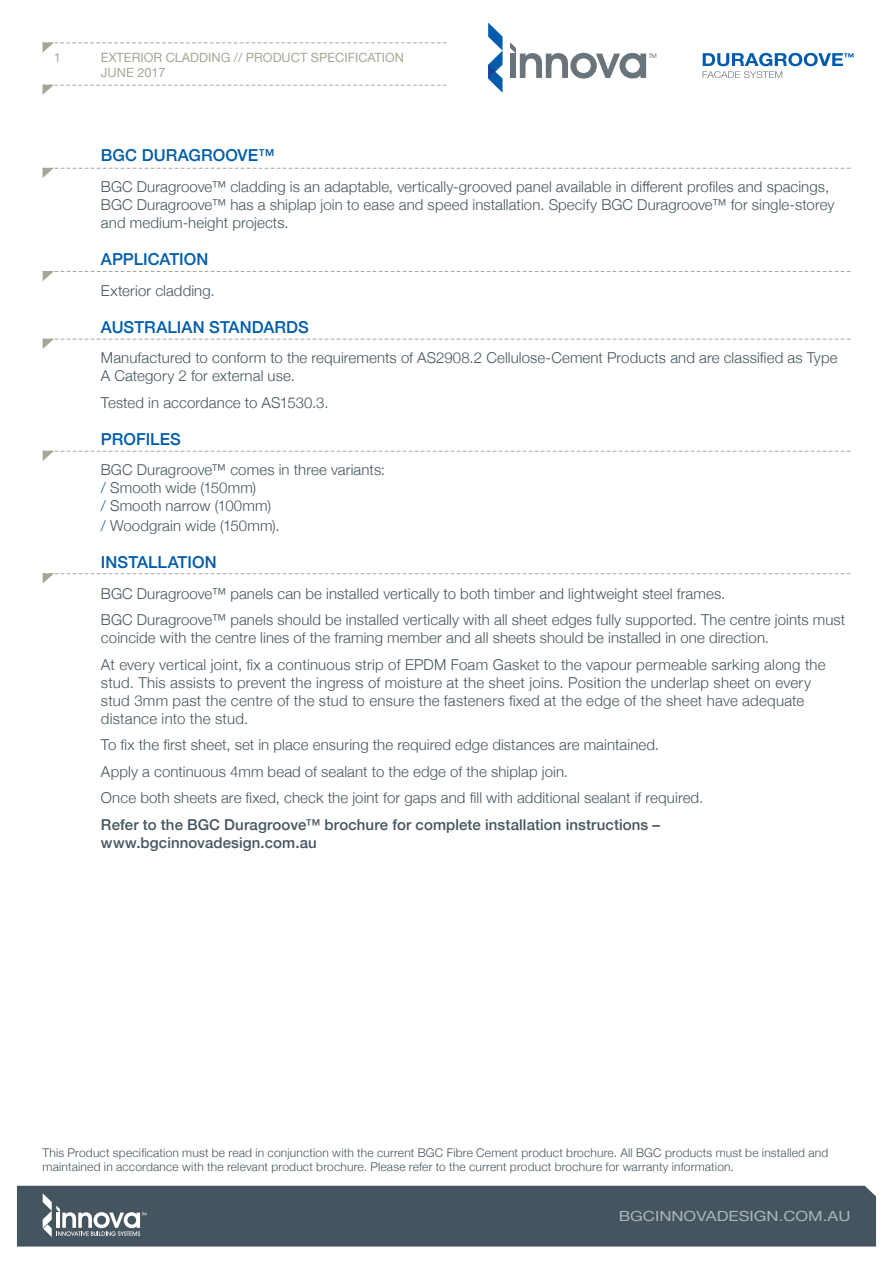
<style>
.page{position:relative;width:893px;height:1263px;background:#fff}
.page>*{position:absolute;margin:0;border:0;box-sizing:border-box;transform-origin:0 0}
.t1{font:500 16.5px "Helvetica Neue";letter-spacing:.005em;color:#015dab}
.t2{font:300 15px/18px "Helvetica Neue";letter-spacing:.01em;color:#45555f}
.t3{font:500 15px/18px "Helvetica Neue";letter-spacing:.01em;color:#45555f}
.t4{font:13.95px "Helvetica Neue";color:#adb4ba;scale:1.2 1}
.t5{font:12.75px/15.3px "Helvetica Neue";color:#a6a698}
.t6{font:300 12px/14.4px "Helvetica Neue";letter-spacing:.015em;color:#45555f}
.s1{color:#015dab}
</style>
<div class="page">
<div style="left:17px;top:1186px;width:859px;height:60px;background:#45555f"></div>
<svg style="left:43px;top:43px;width:403px;height:9px"></svg>
<svg style="left:43px;top:85px;width:403px;height:10px"></svg>
<svg style="left:510px;top:42px;width:146px;height:37px"></svg>
<svg style="left:703px;top:53px;width:150px;height:25px"></svg>
<svg style="left:488px;top:23px;width:15px;height:70px"></svg>
<svg style="left:43px;top:1193px;width:103px;height:44px"></svg>
<svg style="left:43px;top:168px;width:807px;height:10px"></svg>
<svg style="left:43px;top:271px;width:807px;height:10px"></svg>
<svg style="left:43px;top:339px;width:807px;height:10px"></svg>
<svg style="left:43px;top:451px;width:807px;height:10px"></svg>
<svg style="left:43px;top:573px;width:807px;height:10px"></svg>
<p class="t5" style="left:54px;top:49px;width:9px">1</p>
<p class="t5" style="left:101px;top:49px;width:305px">EXTERIOR CLADDING // PRODUCT SPECIFICATION<br>JUNE 2017</p>
<p class="t1" style="left:101px;top:145px;width:175px">BGC DURAGROOVE™</p>
<p class="t2" style="left:101px;top:177px;width:735px">BGC Duragroove™ cladding is an adaptable, vertically-grooved panel available in different profiles and spacings,<br>BGC Duragroove™ has a shiplap join to ease and speed installation. Specify BGC Duragroove™ for single-storey and medium-height projects.</p>
<p class="t1" style="left:101px;top:249px;width:109px">APPLICATION</p>
<p class="t2" style="left:101px;top:281px;width:115px">Exterior cladding.</p>
<p class="t1" style="left:101px;top:316px;width:209px">AUSTRALIAN STANDARDS</p>
<p class="t2" style="left:101px;top:349px;width:738px">Manufactured to conform to the requirements of AS2908.2 Cellulose-Cement Products and are classified as Type<br>A Category 2 for external use.</p>
<p class="t2" style="left:101px;top:393px;width:229px">Tested in accordance to AS1530.3.</p>
<p class="t1" style="left:101px;top:428px;width:81px">PROFILES</p>
<p class="t2" style="left:101px;top:461px;width:286px">BGC Duragroove™ comes in three variants: <span class="s1">/</span> Smooth wide (150mm)<br><span class="s1">/</span> Smooth narrow (100mm)</p>
<p class="t2" style="left:101px;top:516px;width:180px"><span class="s1">/</span> Woodgrain wide (150mm).</p>
<p class="t1" style="left:101px;top:552px;width:117px">INSTALLATION</p>
<p class="t2" style="left:101px;top:580px;width:746px;line-height:26.5px">BGC Duragroove™ panels can be installed vertically to both timber and lightweight steel frames.<br>BGC Duragroove™ panels should be installed vertically with all sheet edges fully supported. The centre joints must</p>
<p class="t2" style="left:101px;top:624px;width:726px;line-height:26.5px">coincide with the centre lines of the framing member and all sheets should be installed in one direction.<br>At every vertical joint, fix a continuous strip of EPDM Foam Gasket to the vapour permeable sarking along the</p>
<p class="t2" style="left:101px;top:673px;width:711px">stud. This assists to prevent the ingress of moisture at the sheet joins. Position the underlap sheet on every stud 3mm past the centre of the stud to ensure the fasteners fixed at the edge of the sheet have adequate distance into the stud.</p>
<p class="t2" style="left:101px;top:731px;width:604px;line-height:26.5px">To fix the first sheet, set in place ensuring the required edge distances are maintained.<br>Apply a continuous 4mm bead of sealant to the edge of the shiplap join.<br>Once both sheets are fixed, check the joint for gaps and fill with additional sealant if required.</p>
<p class="t3" style="left:101px;top:815px;width:561px">Refer to the BGC Duragroove™ brochure for complete installation instructions – www.bgcinnovadesign.com.au</p>
<p class="t6" style="left:43px;top:1145px;width:787px">This Product specification must be read in conjunction with the current BGC Fibre Cement product brochure. All BGC products must be installed and maintained in accordance with the relevant product brochure. Please refer to the current product brochure for warranty information.</p>
<p class="t4" style="left:619px;top:1207px;width:195px">BGCINNOVADESIGN.COM.AU</p>
</div>
